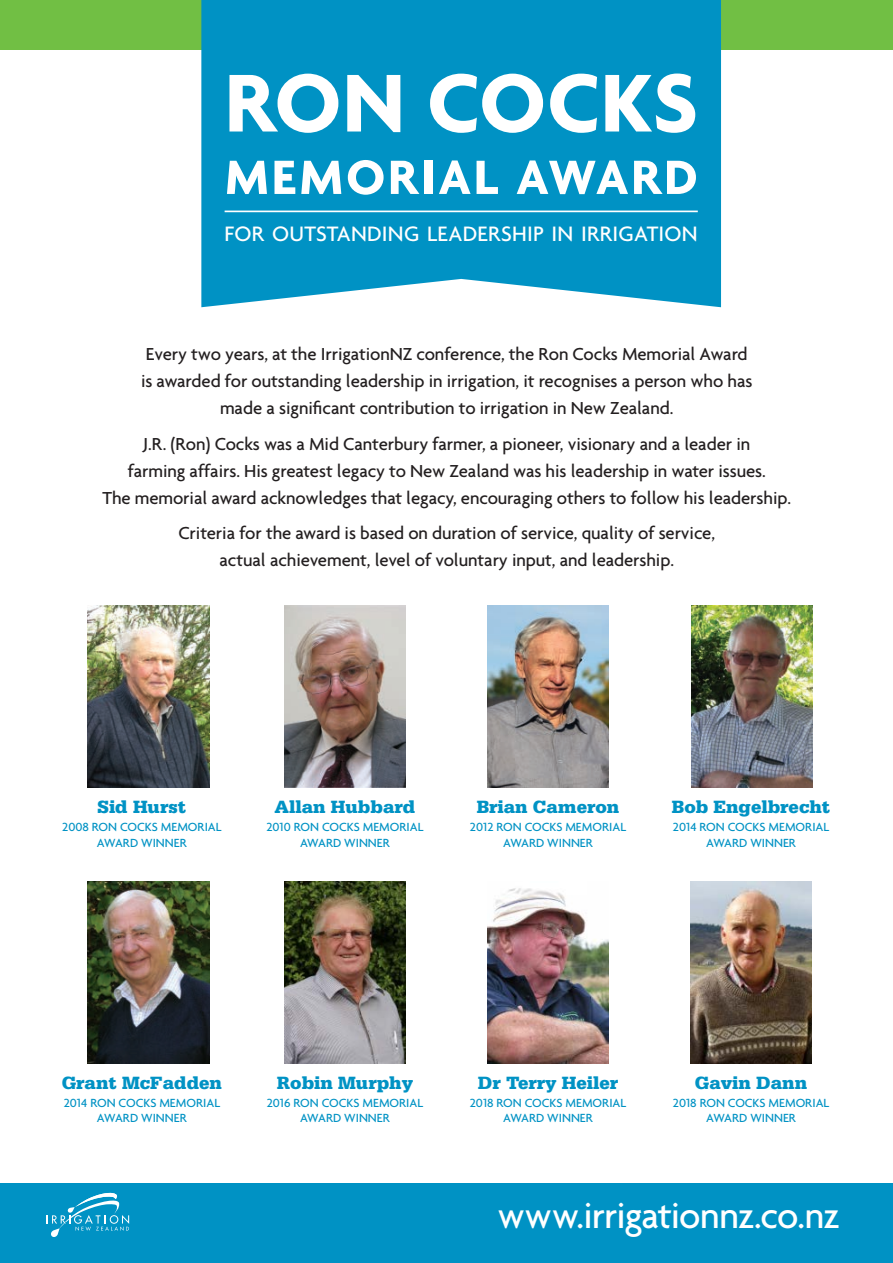
<style>
.page{position:relative;width:893px;height:1263px;background:#fff}
.page>*{position:absolute;margin:0;border:0;box-sizing:border-box;transform-origin:0 0}
.t1{font:700 88.65px "Agenda";letter-spacing:.01em;color:#fff}
.t2{font:700 52.05px "Agenda";letter-spacing:.05em;color:#fff}
.t3{font:500 38.85px "Agenda";letter-spacing:-.025em;color:#fff}
.t4{font:500 22.58px "Agenda";letter-spacing:.01em;color:#fff}
.t5{font:500 18.75px/27px "Agenda";letter-spacing:-.005em;color:#231f20;text-align:center}
.t6{font:900 18.75px "Serifa";color:#0092c4}
.t7{font:500 12.75px/15.8px "Agenda";color:#0092c4;text-align:center}
</style>
<div class="page">
<div style="left:0;top:1183px;width:893px;height:80px;background:#0092c4"></div>
<svg style="left:47px;top:1192px;width:82px;height:45px"></svg>
<img style="left:88px;top:606px;width:121px;height:182px">
<img style="left:284px;top:606px;width:122px;height:182px">
<img style="left:88px;top:881px;width:121px;height:182px">
<img style="left:284px;top:881px;width:122px;height:182px">
<img style="left:487px;top:888px;width:122px;height:175px">
<img style="left:692px;top:606px;width:121px;height:182px">
<img style="left:690px;top:881px;width:122px;height:182px">
<img style="left:487px;top:606px;width:122px;height:182px">
<div style="left:0;top:0;width:893px;height:49px;background:#71bf44"></div>
<svg style="left:201px;top:0;width:520px;height:307px;background:#0d97c6"></svg>
<hr style="left:225px;top:211px;width:473px;height:1px;background:#fff">
<h1 class="t1" style="left:225px;top:49px;width:475px">RON COCKS</h1>
<h2 class="t2" style="left:225px;top:145px;width:475px">MEMORIAL AWARD</h2>
<p class="t4" style="left:225px;top:220px;width:475px">FOR OUTSTANDING LEADERSHIP IN IRRIGATION</p>
<p class="t5" style="left:141px;top:340px;width:613px">Every two years, at the IrrigationNZ conference, the Ron Cocks Memorial Award is awarded for outstanding leadership in irrigation, it recognises a person who has made a significant contribution to irrigation in New Zealand.</p>
<p class="t5" style="left:102px;top:430px;width:690px">J.R. (Ron) Cocks was a Mid Canterbury farmer, a pioneer, visionary and a leader in<br>farming affairs. His greatest legacy to New Zealand was his leadership in water issues.<br>The memorial award acknowledges that legacy, encouraging others to follow his leadership.</p>
<p class="t5" style="left:178px;top:519px;width:538px">Criteria for the award is based on duration of service, quality of service, actual achievement, level of voluntary input, and leadership.</p>
<p class="t6" style="left:98px;top:796px;width:90px">Sid Hurst</p>
<p class="t7" style="left:62px;top:819px;width:161px">2008 RON COCKS MEMORIAL<br>AWARD WINNER</p>
<p class="t6" style="left:275px;top:796px;width:142px">Allan Hubbard</p>
<p class="t7" style="left:266px;top:819px;width:159px">2010 RON COCKS MEMORIAL<br>AWARD WINNER</p>
<p class="t6" style="left:477px;top:796px;width:144px">Brian Cameron</p>
<p class="t7" style="left:470px;top:819px;width:158px">2012 RON COCKS MEMORIAL<br>AWARD WINNER</p>
<p class="t6" style="left:672px;top:796px;width:160px">Bob Engelbrecht</p>
<p class="t7" style="left:673px;top:819px;width:158px">2014 RON COCKS MEMORIAL<br>AWARD WINNER</p>
<p class="t6" style="left:62px;top:1071px;width:162px">Grant McFadden</p>
<p class="t7" style="left:64px;top:1094px;width:158px">2014 RON COCKS MEMORIAL<br>AWARD WINNER</p>
<p class="t6" style="left:277px;top:1071px;width:138px">Robin Murphy</p>
<p class="t7" style="left:267px;top:1094px;width:158px">2016 RON COCKS MEMORIAL<br>AWARD WINNER</p>
<p class="t6" style="left:478px;top:1071px;width:142px">Dr Terry Heiler</p>
<p class="t7" style="left:470px;top:1094px;width:158px">2018 RON COCKS MEMORIAL<br>AWARD WINNER</p>
<p class="t6" style="left:695px;top:1071px;width:114px">Gavin Dann</p>
<p class="t7" style="left:673px;top:1094px;width:158px">2018 RON COCKS MEMORIAL<br>AWARD WINNER</p>
<h3 class="t3" style="left:497px;top:1192px;width:344px">www.irrigationnz.co.nz</h3>
</div>
